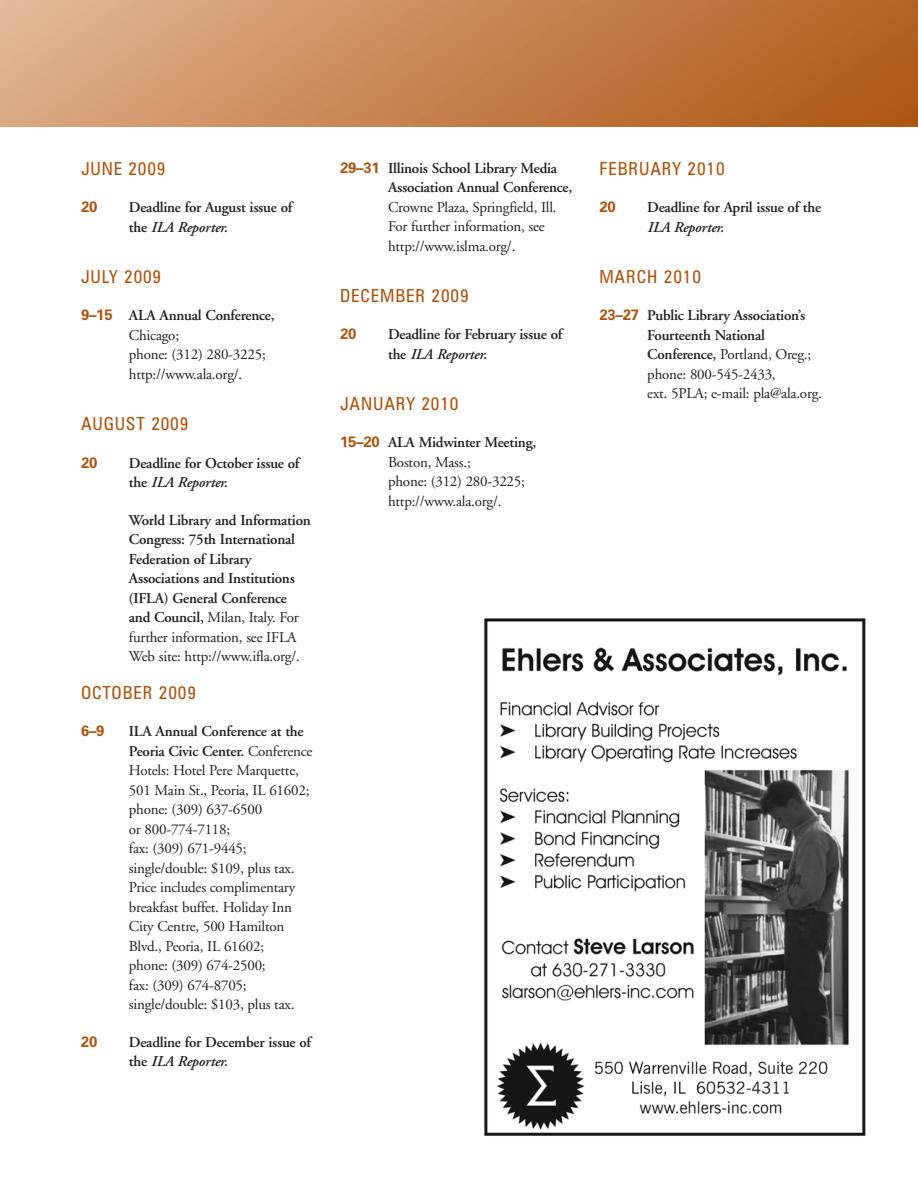
<style>
.page{position:relative;width:918px;height:1188px;background:#fff}
.page>*{position:absolute;margin:0;border:0;box-sizing:border-box;transform-origin:0 0}
.t1{font:condensed 18px "Zurich BT";letter-spacing:.05em;color:#ab540f}
.t2{font:15px/19.5px "Adobe Garamond";letter-spacing:-.015em;color:#231f20}
.t3{font:600 15px/19.5px "Adobe Garamond";letter-spacing:-.015em;color:#231f20}
.t4{font:700 15px "Zurich BT";letter-spacing:-.015em;color:#ab540f}
.t5{font:italic 600 15px "Adobe Garamond";letter-spacing:-.015em;color:#231f20}
.s1{font-style:italic}
.s2{font-family:"Zurich BT";font-weight:700;color:#ab540f}
.s3{font-weight:600}
.s4{font-weight:400}
</style>
<div class="page">
<svg style="left:0;top:0;width:918px;height:126px;background:#c78553"></svg>
<img style="left:483px;top:618px;width:383px;height:518px">
<p class="t1" style="left:81px;top:162px;width:86px">JUNE 2009</p>
<p class="t4" style="left:81px;top:202px;width:18px">20</p>
<p class="t3" style="left:129px;top:199px;width:165px">Deadline for August issue of the <span class="s1">ILA Reporter.</span></p>
<p class="t1" style="left:81px;top:270px;width:82px">JULY 2009</p>
<p class="t2" style="left:129px;top:307px;width:147px;text-indent:-48px"><span class="s2">9–15</span> <span class="s3">ALA Annual Conference,<br></span>Chicago;<br>phone: (312) 280-3225; http://www.ala.org/.</p>
<p class="t1" style="left:81px;top:417px;width:109px">AUGUST 2009</p>
<p class="t4" style="left:81px;top:457px;width:18px">20</p>
<p class="t3" style="left:129px;top:454px;width:172px">Deadline for October issue of the <span class="s1">ILA Reporter.</span></p>
<p class="t3" style="left:129px;top:511px;width:183px">World Library and Information<br>Congress: 75th International<br>Federation of Library<br>Associations and Institutions (IFLA) General Conference and Council, <span class="s4">Milan, Italy. For further information, see IFLA<br>Web site: http://www.ifla.org/.</span></p>
<p class="t1" style="left:81px;top:686px;width:117px">OCTOBER 2009</p>
<p class="t4" style="left:81px;top:725px;width:25px">6–9</p>
<p class="t2" style="left:129px;top:723px;width:185px"><span class="s3">ILA Annual Conference at the<br>Peoria Civic Center.</span> Conference<br>Hotels: Hotel Pere Marquette,<br>501 Main St., Peoria, IL 61602; phone: (309) 637-6500<br>or 800-774-7118;<br>fax: (309) 671-9445; single/double: $109, plus tax.<br>Price includes complimentary breakfast buffet. Holiday Inn<br>City Centre, 500 Hamilton<br>Blvd., Peoria, IL 61602;<br>phone: (309) 674-2500;<br>fax: (309) 674-8705; single/double: $103, plus tax.</p>
<p class="t4" style="left:81px;top:1036px;width:18px">20</p>
<p class="t3" style="left:129px;top:1033px;width:184px">Deadline for December issue of the <span class="s1">ILA Reporter.</span></p>
<p class="t3" style="left:388px;top:160px;width:186px;text-indent:-48px"><span class="s2">29–31</span> Illinois School Library Media<br>Association Annual Conference,</p>
<p class="t2" style="left:388px;top:199px;width:170px">Crowne Plaza, Springfield, Ill.<br>For further information, see http://www.islma.org/.</p>
<p class="t1" style="left:340px;top:289px;width:130px">DECEMBER 2009</p>
<p class="t4" style="left:340px;top:329px;width:18px">20</p>
<p class="t3" style="left:388px;top:326px;width:176px">Deadline for February issue of the <span class="s1">ILA Reporter.</span></p>
<p class="t1" style="left:340px;top:397px;width:120px">JANUARY 2010</p>
<p class="t2" style="left:388px;top:434px;width:150px;text-indent:-48px"><span class="s2">15–20</span> <span class="s3">ALA Midwinter Meeting,<br></span>Boston, Mass.;<br>phone: (312) 280-3225; http://www.ala.org/.</p>
<p class="t1" style="left:599px;top:162px;width:127px">FEBRUARY 2010</p>
<p class="t4" style="left:599px;top:202px;width:18px">20</p>
<p class="t3" style="left:647px;top:199px;width:175px">Deadline for April issue of the</p>
<p class="t5" style="left:647px;top:221px;width:78px">ILA Reporter.</p>
<p class="t1" style="left:599px;top:270px;width:103px">MARCH 2010</p>
<p class="t2" style="left:647px;top:307px;width:176px;text-indent:-48px"><span class="s2">23–27</span> <span class="s3">Public Library Association’s<br>Fourteenth National<br>Conference,</span> Portland, Oreg.; phone: 800-545-2433,<br>ext. 5PLA; e-mail: pla@ala.org.</p>
</div>
